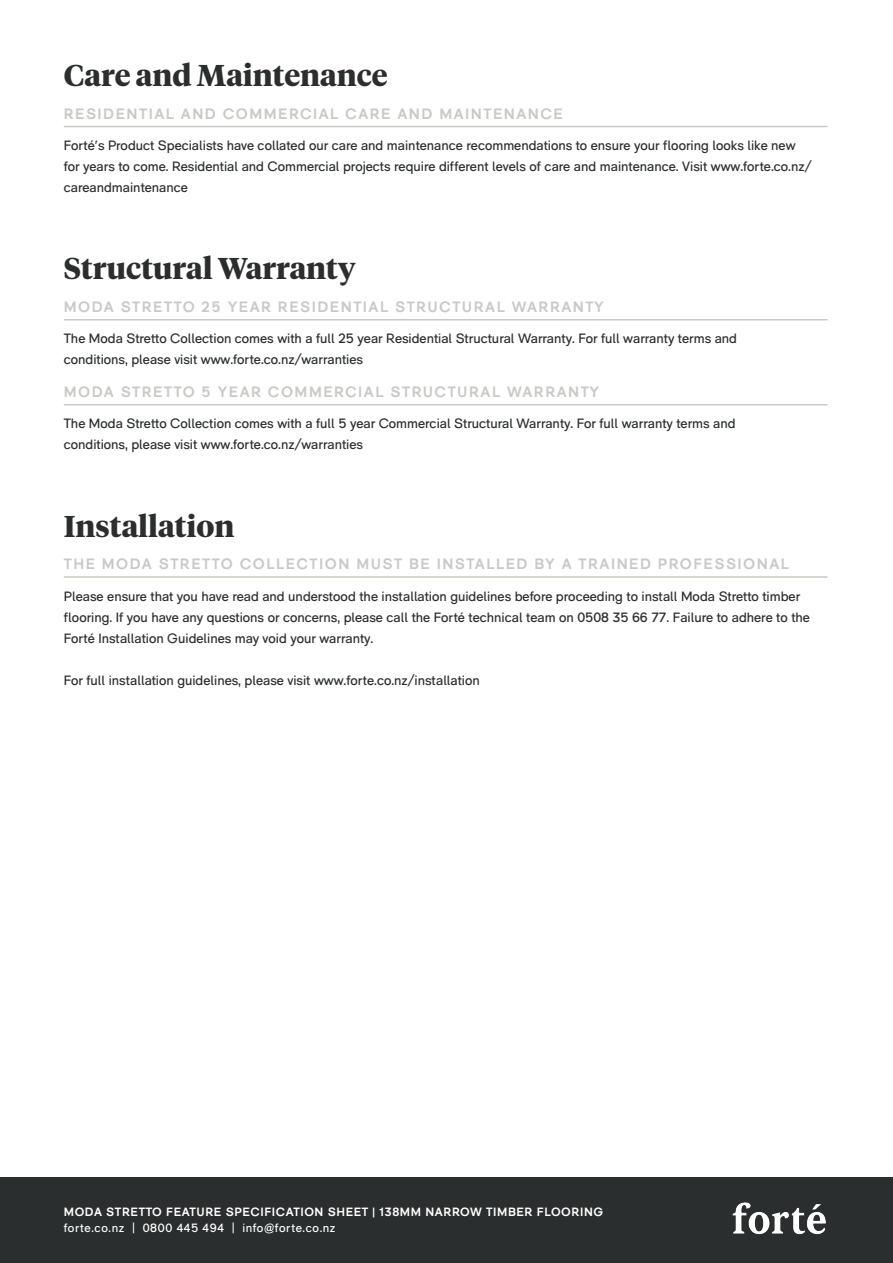
<style>
.page{position:relative;width:893px;height:1263px;background:#fff}
.page>*{position:absolute;margin:0;border:0;box-sizing:border-box;transform-origin:0 0}
.t1{font:700 30px "Tiempos Headline";color:#2a2e2e}
.t2{font:700 15px "RM Pro";letter-spacing:.1em;color:#cbc9c5}
.t3{font:13.5px/21px "RM Pro";color:#2a2e2e}
.t4{font:700 12px "RM Pro";letter-spacing:.05em;color:#fff}
.t5{font:12px "RM Pro";letter-spacing:.05em;color:#fff}
</style>
<div class="page">
<div style="left:0;top:1178px;width:893px;height:85px;background:#2a2e2e"></div>
<img style="left:732px;top:1202px;width:94px;height:33px">
<hr style="left:64px;top:126px;width:763px;height:1px;background:#cbc9c5">
<hr style="left:64px;top:319px;width:763px;height:1px;background:#cbc9c5">
<hr style="left:64px;top:404px;width:763px;height:1px;background:#cbc9c5">
<hr style="left:64px;top:576px;width:763px;height:2px;background:#cbc9c5">
<p class="t1" style="left:64px;top:55px;width:325px">Care and Maintenance</p>
<p class="t2" style="left:64px;top:105px;width:501px">RESIDENTIAL AND COMMERCIAL CARE AND MAINTENANCE</p>
<p class="t3" style="left:64px;top:135px;width:749px">Forté’s Product Specialists have collated our care and maintenance recommendations to ensure your flooring looks like new for years to come. Residential and Commercial projects require different levels of care and maintenance. Visit www.forte.co.nz/ careandmaintenance</p>
<p class="t1" style="left:64px;top:248px;width:293px">Structural Warranty</p>
<p class="t2" style="left:64px;top:298px;width:542px">MODA STRETTO 25 YEAR RESIDENTIAL STRUCTURAL WARRANTY</p>
<p class="t3" style="left:64px;top:329px;width:675px">The Moda Stretto Collection comes with a full 25 year Residential Structural Warranty. For full warranty terms and conditions, please visit www.forte.co.nz/warranties</p>
<p class="t2" style="left:64px;top:383px;width:537px">MODA STRETTO 5 YEAR COMMERCIAL STRUCTURAL WARRANTY</p>
<p class="t3" style="left:64px;top:413px;width:673px">The Moda Stretto Collection comes with a full 5 year Commercial Structural Warranty. For full warranty terms and conditions, please visit www.forte.co.nz/warranties</p>
<p class="t1" style="left:64px;top:505px;width:172px">Installation</p>
<p class="t2" style="left:64px;top:555px;width:727px">THE MODA STRETTO COLLECTION MUST BE INSTALLED BY A TRAINED PROFESSIONAL</p>
<p class="t3" style="left:64px;top:586px;width:748px">Please ensure that you have read and understood the installation guidelines before proceeding to install Moda Stretto timber flooring. If you have any questions or concerns, please call the Forté technical team on 0508 35 66 77. Failure to adhere to the<br>Forté Installation Guidelines may void your warranty.</p>
<p class="t3" style="left:64px;top:670px;width:417px">For full installation guidelines, please visit www.forte.co.nz/installation</p>
<p class="t4" style="left:64px;top:1204px;width:541px">MODA STRETTO FEATURE SPECIFICATION SHEET | 138MM NARROW TIMBER FLOORING</p>
<p class="t5" style="left:64px;top:1221px;width:273px">forte.co.nz | 0800 445 494 | info@forte.co.nz</p>
</div>
